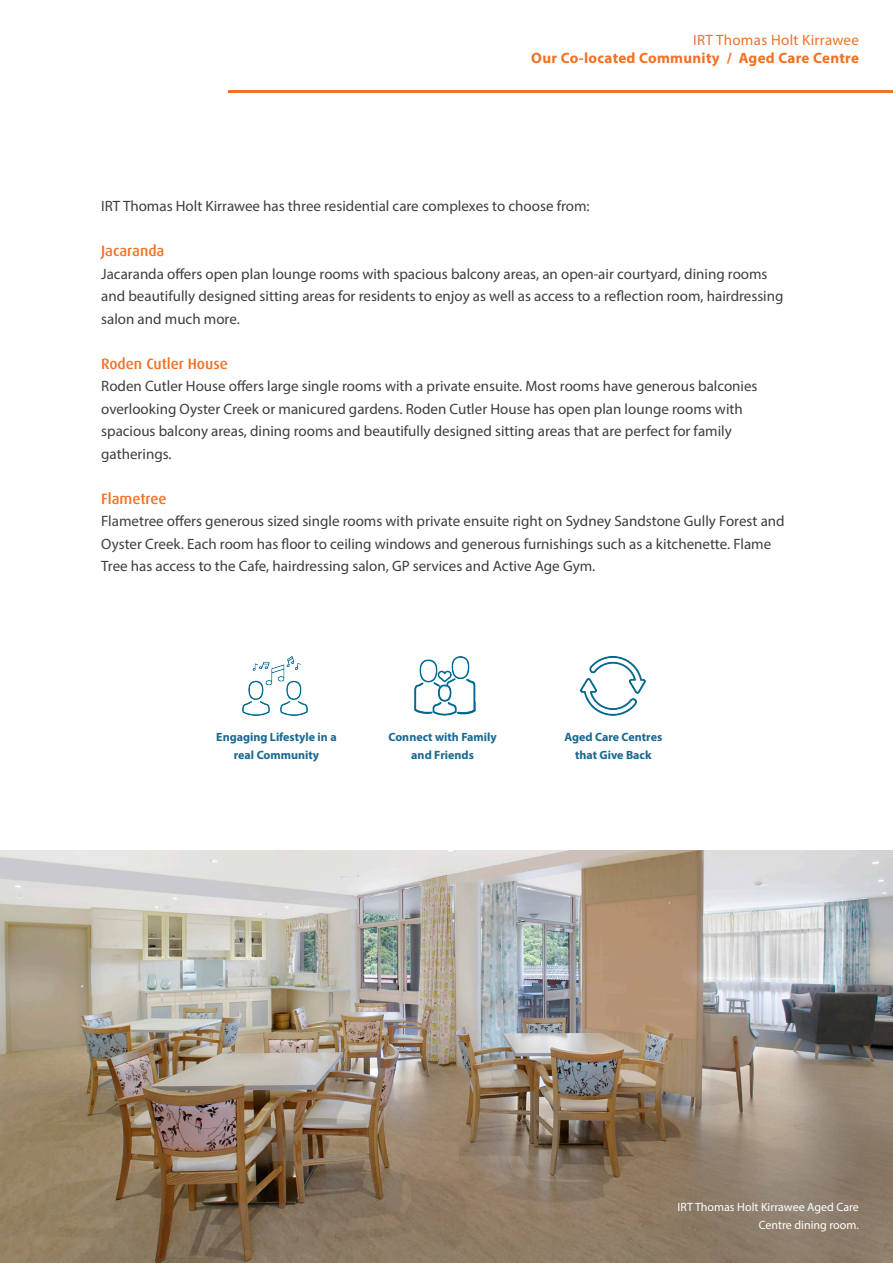
<style>
.page{position:relative;width:893px;height:1263px;background:#fff}
.page>*{position:absolute;margin:0;border:0;box-sizing:border-box;transform-origin:0 0}
.t1{font:15px/22.5px "Myriad Pro";color:#3e3e3f}
.t2{font:700 15px "Myriad Pro";letter-spacing:.02em;color:#f37124}
.t3{font:500 15px "Dax OT";color:#f37124}
.t4{font:15px "Myriad Pro";letter-spacing:.02em;color:#f37124}
.t5{font:700 12px/18px "Myriad Pro";color:#186992;text-align:center}
.t6{font:12px/18px "Myriad Pro";color:#fff;text-align:right}
</style>
<div class="page">
<img style="left:0;top:850px;width:893px;height:413px">
<img style="left:243px;top:656px;width:65px;height:59px">
<img style="left:414px;top:657px;width:61px;height:58px">
<img style="left:581px;top:657px;width:65px;height:58px">
<hr style="left:228px;top:91px;width:665px;height:2px;background:#f37124">
<p class="t4" style="left:693px;top:31px;width:167px">IRT Thomas Holt Kirrawee</p>
<p class="t2" style="left:531px;top:48px;width:329px">Our Co-located Community / Aged Care Centre</p>
<p class="t1" style="left:101px;top:195px;width:490px">IRT Thomas Holt Kirrawee has three residential care complexes to choose from:</p>
<p class="t3" style="left:101px;top:241px;width:65px">Jacaranda</p>
<p class="t1" style="left:101px;top:262px;width:684px">Jacaranda offers open plan lounge rooms with spacious balcony areas, an open-air courtyard, dining rooms and beautifully designed sitting areas for residents to enjoy as well as access to a reflection room, hairdressing salon and much more.</p>
<p class="t3" style="left:101px;top:354px;width:128px">Roden Cutler House</p>
<p class="t1" style="left:101px;top:375px;width:658px">Roden Cutler House offers large single rooms with a private ensuite. Most rooms have generous balconies overlooking Oyster Creek or manicured gardens. Roden Cutler House has open plan lounge rooms with spacious balcony areas, dining rooms and beautifully designed sitting areas that are perfect for family gatherings.</p>
<p class="t3" style="left:101px;top:489px;width:67px">Flametree</p>
<p class="t1" style="left:101px;top:510px;width:685px">Flametree offers generous sized single rooms with private ensuite right on Sydney Sandstone Gully Forest and<br>Oyster Creek. Each room has floor to ceiling windows and generous furnishings such as a kitchenette. Flame<br>Tree has access to the Cafe, hairdressing salon, GP services and Active Age Gym.</p>
<p class="t5" style="left:216px;top:728px;width:122px">Engaging Lifestyle in a real Community</p>
<p class="t5" style="left:388px;top:728px;width:110px">Connect with Family and Friends</p>
<p class="t5" style="left:564px;top:728px;width:99px">Aged Care Centres that Give Back</p>
<p class="t6" style="left:678px;top:1198px;width:183px">IRT Thomas Holt Kirrawee Aged Care<br>Centre dining room.</p>
</div>
